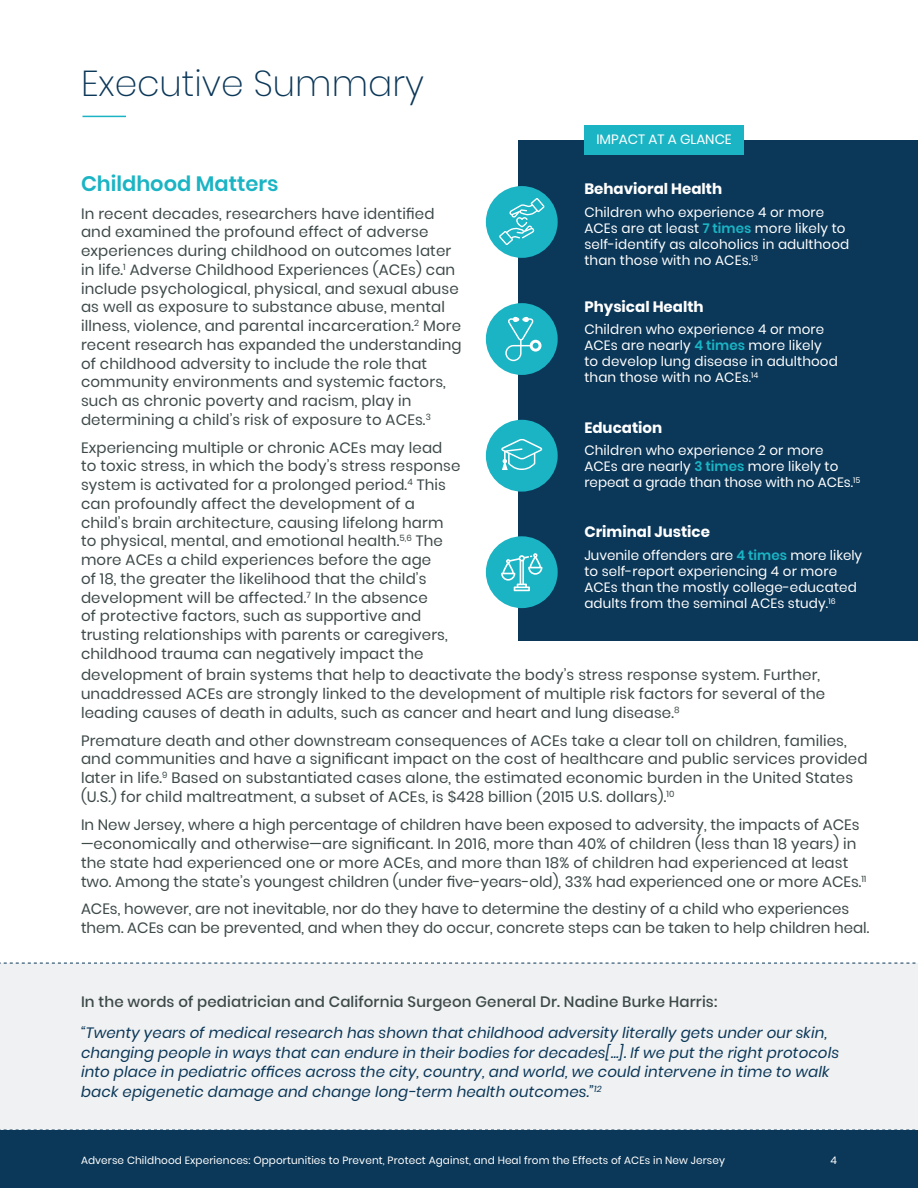
<style>
.page{position:relative;width:918px;height:1188px;background:#fff}
.page>*{position:absolute;margin:0;border:0;box-sizing:border-box;transform-origin:0 0}
.H1_-_Section_Head{font:200 36px "Poppins";color:#0b3758}
.t1{font:600 21px "Poppins";color:#1ab4c4}
.body{font:15px/18.8px "Poppins";letter-spacing:.01em;color:#3e4949}
.body-2{font:italic 15px/19.5px "Poppins";letter-spacing:.01em;color:#0b3758}
.body-3{font:500 15px "Poppins";letter-spacing:.01em;color:#3e4949}
.t2{font:700 15px "Poppins";color:#fff}
.body_side_bar_bullet{font:13.5px/16.2px "Poppins";letter-spacing:.01em;color:#fff}
.Small_Pre_Box{font:13.5px "Poppins";color:#fff}
.t3{font:10.5px "Poppins";letter-spacing:.01em;color:#fff}
.s1{font-weight:600;color:#1ab4c4}
</style>
<div class="page">
<div style="left:518px;top:140px;width:400px;height:501px;background:#0b3758"></div>
<div style="left:0;top:962px;width:918px;height:168px;background:#eff1f2"></div>
<div style="left:0;top:1130px;width:918px;height:58px;background:#0b3758"></div>
<hr style="left:82px;top:116px;width:44px;height:1px;background:#1ab4c4">
<div style="left:486px;top:303px;width:72px;height:72px;background:#1ab4c4;border-radius:50%"></div>
<svg style="left:505px;top:317px;width:37px;height:44px"></svg>
<div style="left:486px;top:420px;width:72px;height:72px;background:#1ab4c4;border-radius:50%"></div>
<svg style="left:501px;top:439px;width:41px;height:31px"></svg>
<div style="left:486px;top:536px;width:72px;height:72px;background:#1ab4c4;border-radius:50%"></div>
<svg style="left:501px;top:553px;width:41px;height:38px"></svg>
<div style="left:486px;top:186px;width:72px;height:72px;background:#1ab4c4;border-radius:50%"></div>
<svg style="left:499px;top:198px;width:46px;height:47px"></svg>
<div style="left:584px;top:126px;width:160px;height:29px;background:#1ab4c4"></div>
<p class="H1_-_Section_Head" style="left:81px;top:63px;width:345px">Executive Summary</p>
<p class="t1" style="left:81px;top:171px;width:199px">Childhood Matters</p>
<p class="body" style="left:81px;top:204px;width:382px">In recent decades, researchers have identified and examined the profound effect of adverse experiences during childhood on outcomes later in life.<sup>1</sup> Adverse Childhood Experiences (ACEs) can include psychological, physical, and sexual abuse as well as exposure to substance abuse, mental illness, violence, and parental incarceration.<sup>2</sup> More recent research has expanded the understanding of childhood adversity to include the role that community environments and systemic factors, such as chronic poverty and racism, play in determining a child’s risk of exposure to ACEs.<sup>3</sup></p>
<p class="body" style="left:81px;top:438px;width:381px">Experiencing multiple or chronic ACEs may lead to toxic stress, in which the body’s stress response system is activated for a prolonged period.<sup>4</sup> This can profoundly affect the development of a child’s brain architecture, causing lifelong harm to physical, mental, and emotional health.<sup>5,6</sup> The more ACEs a child experiences before the age<br>of 18, the greater the likelihood that the child’s development will be affected.<sup>7</sup> In the absence<br>of protective factors, such as supportive and trusting relationships with parents or caregivers, childhood trauma can negatively impact the</p>
<p class="Small_Pre_Box" style="left:596px;top:132px;width:137px">IMPACT AT A GLANCE</p>
<p class="t2" style="left:584px;top:180px;width:139px">Behavioral Health</p>
<p class="body_side_bar_bullet" style="left:584px;top:204px;width:266px">Children who experience 4 or more ACEs are at least <span class="s1">7 times</span> more likely to self-identify as alcoholics in adulthood than those with no ACEs.<sup>13</sup></p>
<p class="t2" style="left:584px;top:298px;width:121px">Physical Health</p>
<p class="body_side_bar_bullet" style="left:584px;top:321px;width:255px">Children who experience 4 or more<br>ACEs are nearly <span class="s1">4 times</span> more likely to develop lung disease in adulthood than those with no ACEs.<sup>14</sup></p>
<p class="t2" style="left:584px;top:419px;width:79px">Education</p>
<p class="body_side_bar_bullet" style="left:584px;top:442px;width:277px">Children who experience 2 or more<br>ACEs are nearly <span class="s1">3 times</span> more likely to repeat a grade than those with no ACEs.<sup>15</sup></p>
<p class="t2" style="left:584px;top:523px;width:127px">Criminal Justice</p>
<p class="body_side_bar_bullet" style="left:584px;top:547px;width:279px">Juvenile offenders are <span class="s1">4 times</span> more likely to self-report experiencing 4 or more ACEs than the mostly college-educated adults from the seminal ACEs study.<sup>16</sup></p>
<p class="body" style="left:81px;top:666px;width:746px">development of brain systems that help to deactivate the body’s stress response system. Further, unaddressed ACEs are strongly linked to the development of multiple risk factors for several of the leading causes of death in adults, such as cancer and heart and lung disease.<sup>8</sup></p>
<p class="body" style="left:81px;top:731px;width:788px">Premature death and other downstream consequences of ACEs take a clear toll on children, families, and communities and have a significant impact on the cost of healthcare and public services provided later in life.<sup>9</sup> Based on substantiated cases alone, the estimated economic burden in the United States (U.S.) for child maltreatment, a subset of ACEs, is $428 billion (2015 U.S. dollars).<sup>10</sup></p>
<p class="body" style="left:81px;top:815px;width:787px">In New Jersey, where a high percentage of children have been exposed to adversity, the impacts of ACEs —economically and otherwise—are significant. In 2016, more than 40% of children (less than 18 years) in the state had experienced one or more ACEs, and more than 18% of children had experienced at least two. Among the state’s youngest children (under five-years-old), 33% had experienced one or more ACEs.<sup>11</sup></p>
<p class="body" style="left:81px;top:900px;width:790px">ACEs, however, are not inevitable, nor do they have to determine the destiny of a child who experiences them. ACEs can be prevented, and when they do occur, concrete steps can be taken to help children heal.</p>
<p class="body-3" style="left:81px;top:993px;width:638px">In the words of pediatrician and California Surgeon General Dr. Nadine Burke Harris:</p>
<p class="body-2" style="left:81px;top:1023px;width:760px">“Twenty years of medical research has shown that childhood adversity literally gets under our skin, changing people in ways that can endure in their bodies for decades[...]. If we put the right protocols into place in pediatric offices across the city, country, and world, we could intervene in time to walk back epigenetic damage and change long-term health outcomes.”<sup>12</sup></p>
<p class="t3" style="left:81px;top:1154px;width:645px">Adverse Childhood Experiences: Opportunities to Prevent, Protect Against, and Heal from the Effects of ACEs in New Jersey</p>
<p class="t3" style="left:830px;top:1154px;width:8px">4</p>
</div>
